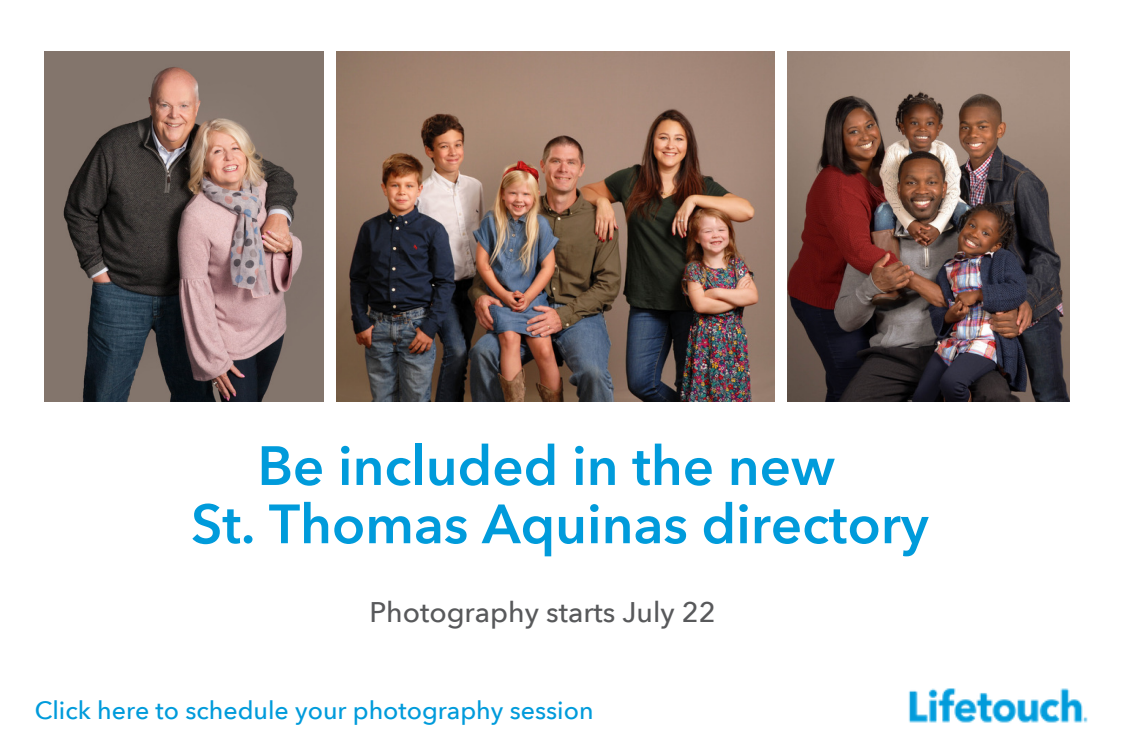
<style>
.page{position:relative;width:1125px;height:750px;background:#fff}
.page>*{position:absolute;margin:0;border:0;box-sizing:border-box;transform-origin:0 0}
.t1{font:600 54.75px/58.2px "Avenir Next LT Pro";color:#009bdb;text-align:center}
.t2{font:500 28.25px "Avenir Next LT Pro";color:#58595b}
.t3{font:500 25px "Avenir Next LT Pro";color:#009bdb}
</style>
<div class="page">
<img style="left:336px;top:51px;width:439px;height:351px">
<img style="left:908px;top:688px;width:180px;height:35px">
<img style="left:788px;top:51px;width:281px;height:351px">
<img style="left:44px;top:51px;width:280px;height:351px">
<p class="t1" style="left:191px;top:436px;width:739px">Be included in the new<br>St. Thomas Aquinas directory</p>
<p class="t2" style="left:369px;top:595px;width:348px">Photography starts July 22</p>
<p class="t3" style="left:35px;top:694px;width:560px">Click here to schedule your photography session</p>
</div>
